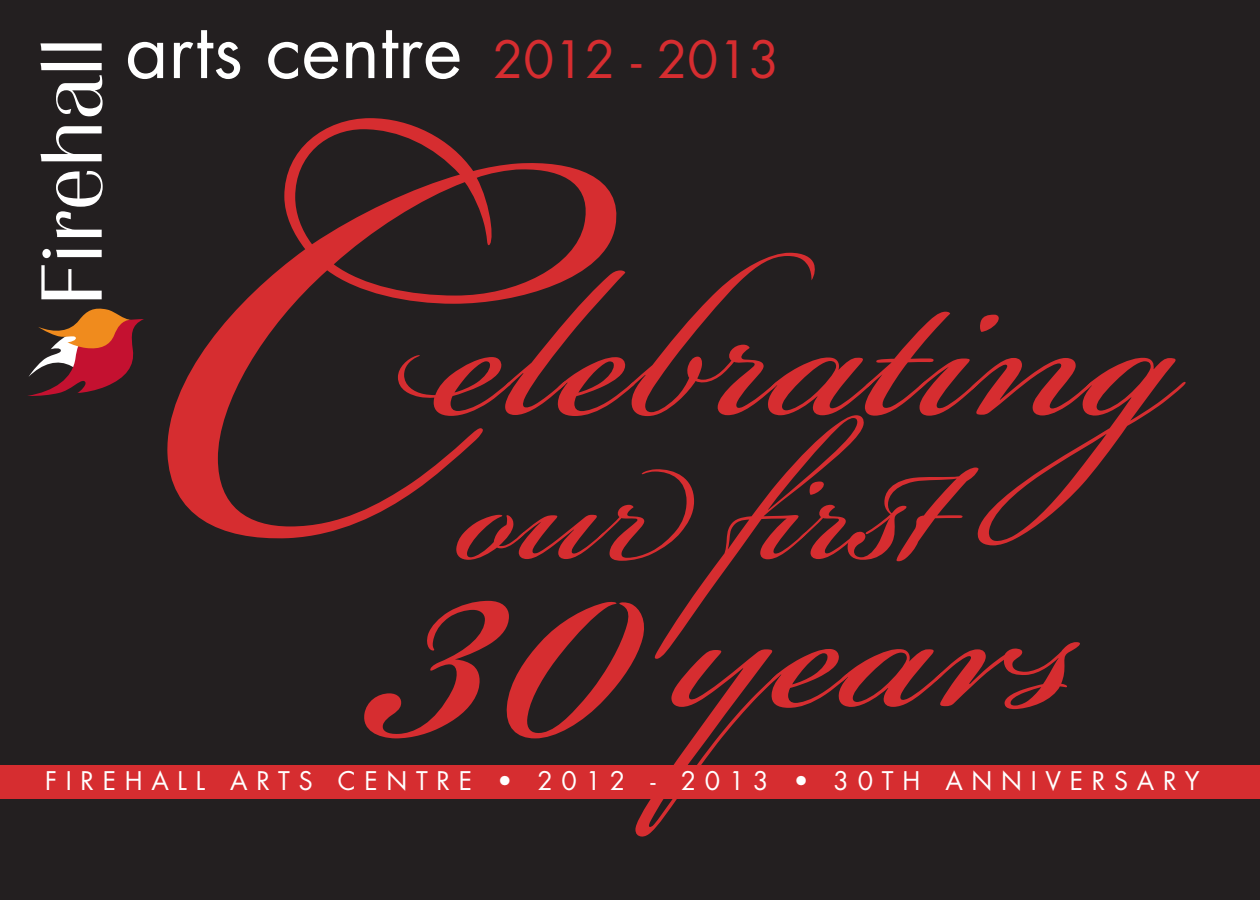
<style>
.page{position:relative;width:1260px;height:900px;background:#231f20}
.page>*{position:absolute;margin:0;border:0;box-sizing:border-box;transform-origin:0 0}
.t1{font:840px "Bickham Script Pro";color:#d62d30}
.t2{font:500px "Bickham Script Pro";color:#d62d30}
.t3{font:325px/291.8px "Bickham Script Pro";color:#d62d30;text-align:center}
.t4{font:250px "Bickham Script Pro";color:#d62d30}
.t5{font:75px "Futura";color:#fff}
.t6{font:25px "Futura";letter-spacing:.35em;color:#fff}
.s1{font-size:50px;color:#d62d30}
</style>
<div class="page">
<svg style="left:41px;top:265px;width:61px;height:34px"></svg>
<svg style="left:42px;top:249px;width:60px;height:9px"></svg>
<svg style="left:56px;top:171px;width:47px;height:66px"></svg>
<svg style="left:40px;top:126px;width:62px;height:35px"></svg>
<svg style="left:40px;top:63px;width:63px;height:53px"></svg>
<svg style="left:40px;top:43px;width:62px;height:8px"></svg>
<div style="left:0;top:765px;width:1260px;height:34px;background:#d62d30"></div>
<svg style="left:28px;top:308px;width:116px;height:88px"></svg>
<h3 class="t5" style="left:125px;top:16px;width:656px">arts centre <span class="s1">2012 - 2013</span></h3>
<h1 class="t1" style="left:147px;top:-272px;width:329px">C</h1>
<h3 class="t3" style="left:413px;top:155px;width:770px">elebrating years</h3>
<h3 class="t4" style="left:459px;top:325px;width:529px">our first</h3>
<h2 class="t2" style="left:374px;top:269px;width:263px">30</h2>
<p class="t6" style="left:45px;top:769px;width:1156px">FIREHALL ARTS CENTRE • 2012 - 2013 • 30TH ANNIVERSARY</p>
</div>
